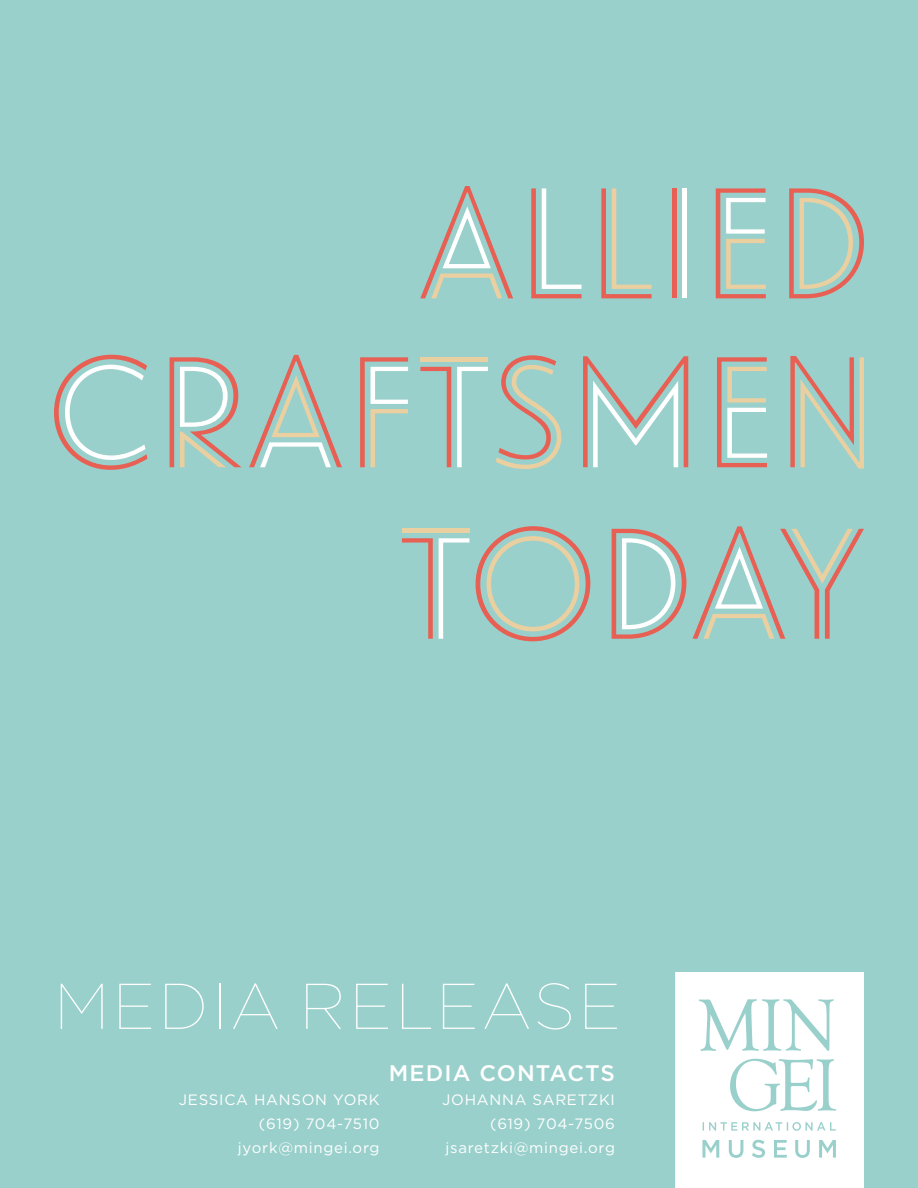
<style>
.page{position:relative;width:918px;height:1188px;background:#9ad0cb}
.page>*{position:absolute;margin:0;border:0;box-sizing:border-box;transform-origin:0 0}
.t1{font:100 64.5px "Gotham";letter-spacing:.05em;color:#fff}
.t2{font:500 22.5px "Gotham";letter-spacing:.05em;color:#fff}
.t3{font:15px "Gotham";letter-spacing:.05em;color:#fff}
</style>
<div class="page">
<svg style="left:420px;top:186px;width:93px;height:112px"></svg>
<svg style="left:531px;top:188px;width:51px;height:110px"></svg>
<svg style="left:601px;top:188px;width:51px;height:110px"></svg>
<hr style="left:672px;top:188px;width:4px;height:110px;background:#e76053">
<div style="left:682px;top:188px;width:5px;height:110px;background:#fff"></div>
<svg style="left:716px;top:188px;width:50px;height:110px"></svg>
<svg style="left:789px;top:188px;width:75px;height:110px"></svg>
<svg style="left:54px;top:355px;width:93px;height:115px"></svg>
<svg style="left:170px;top:357px;width:71px;height:110px"></svg>
<svg style="left:249px;top:355px;width:93px;height:112px"></svg>
<svg style="left:360px;top:357px;width:48px;height:110px"></svg>
<div style="left:420px;top:357px;width:68px;height:5px;background:#eacfa0"></div>
<svg style="left:420px;top:367px;width:31px;height:100px"></svg>
<svg style="left:457px;top:367px;width:31px;height:100px"></svg>
<svg style="left:496px;top:355px;width:65px;height:114px"></svg>
<svg style="left:583px;top:356px;width:105px;height:111px"></svg>
<svg style="left:717px;top:357px;width:50px;height:110px"></svg>
<svg style="left:790px;top:356px;width:74px;height:113px"></svg>
<hr style="left:402px;top:529px;width:67px;height:4px;background:#eacfa0">
<svg style="left:402px;top:538px;width:31px;height:101px"></svg>
<svg style="left:439px;top:538px;width:30px;height:101px"></svg>
<svg style="left:476px;top:526px;width:114px;height:115px"></svg>
<svg style="left:612px;top:529px;width:74px;height:110px"></svg>
<svg style="left:693px;top:526px;width:171px;height:113px"></svg>
<svg style="left:675px;top:972px;width:189px;height:216px;background:#f3f9f9"></svg>
<p class="t1" style="left:54px;top:966px;width:569px">MEDIA RELEASE</p>
<p class="t2" style="left:389px;top:1058px;width:228px">MEDIA CONTACTS</p>
<p class="t3" style="left:179px;top:1090px;width:202px">JESSICA HANSON YORK</p>
<p class="t3" style="left:442px;top:1090px;width:174px">JOHANNA SARETZKI</p>
<p class="t3" style="left:259px;top:1114px;width:122px">(619) 704-7510</p>
<p class="t3" style="left:490px;top:1114px;width:126px">(619) 704-7506</p>
<p class="t3" style="left:238px;top:1138px;width:143px">jyork@mingei.org</p>
<p class="t3" style="left:445px;top:1138px;width:171px">jsaretzki@mingei.org</p>
</div>
